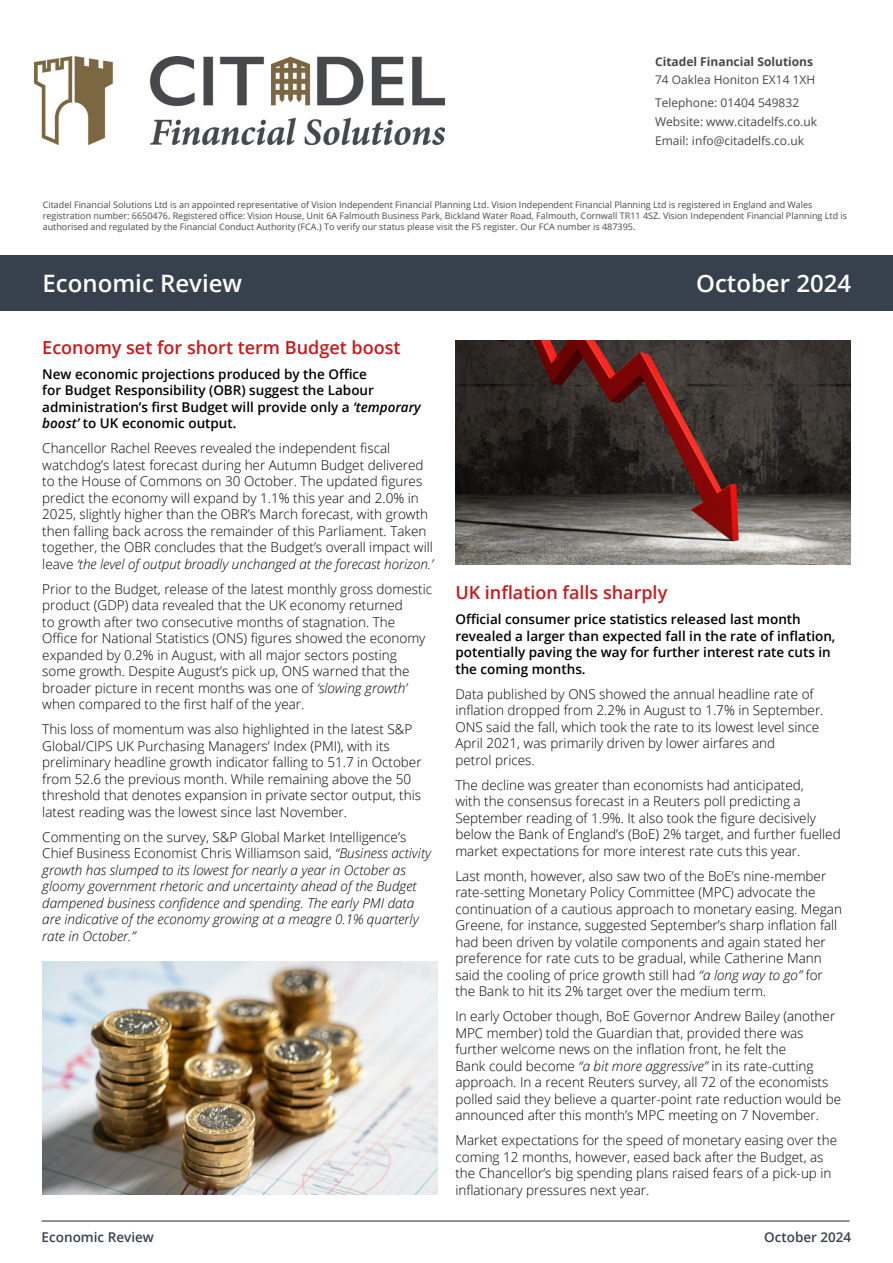
<style>
.page{position:relative;width:893px;height:1263px;background:#fff}
.page>*{position:absolute;margin:0;border:0;box-sizing:border-box;transform-origin:0 0}
.t1{font:600 24px "Open Sans";color:#fff}
.t2{font:600 18px "Open Sans";color:#cd1719}
.t3{font:300 13.5px/16.5px "Open Sans";color:#000}
.t4{font:italic 300 13.5px/16.5px "Open Sans";color:#000}
.t5{font:600 13.5px/16.5px "Open Sans";color:#000}
.t6{font:600 13.5px "Open Sans";color:#37414e}
.t7{font:12px/23px "Open Sans";color:#46484a}
.t8{font:700 12px "Open Sans";color:#46484a}
.t9{font:9px/10.8px "Open Sans";color:#46484a}
.s1{font-style:italic}
.s2{font-style:normal}
</style>
<div class="page">
<hr style="left:42px;top:1220px;width:808px;height:1px;background:#37414e">
<div style="left:0;top:255px;width:893px;height:55px;background:#37414e"></div>
<img style="left:43px;top:962px;width:395px;height:233px">
<img style="left:455px;top:340px;width:395px;height:225px">
<img style="left:35px;top:56px;width:410px;height:89px">
<p class="t8" style="left:655px;top:53px;width:160px">Citadel Financial Solutions</p>
<p class="t7" style="left:655px;top:68px;width:162px">74 Oaklea Honiton EX14 1XH<br>Telephone: 01404 549832</p>
<p class="t7" style="left:655px;top:112px;width:164px;line-height:18.6px">Website: www.citadelfs.co.uk<br>Email: info@citadelfs.co.uk</p>
<p class="t9" style="left:43px;top:199px;width:806px">Citadel Financial Solutions Ltd is an appointed representative of Vision Independent Financial Planning Ltd. Vision Independent Financial Planning Ltd is registered in England and Wales registration number: 6650476. Registered office: Vision House, Unit 6A Falmouth Business Park, Bickland Water Road, Falmouth, Cornwall TR11 4SZ. Vision Independent Financial Planning Ltd is authorised and regulated by the Financial Conduct Authority (FCA.) To verify our status please visit the FS register. Our FCA number is 487395.</p>
<h1 class="t1" style="left:43px;top:267px;width:201px">Economic Review</h1>
<h1 class="t1" style="left:696px;top:267px;width:157px">October 2024</h1>
<h2 class="t2" style="left:42px;top:335px;width:360px">Economy set for short term Budget boost</h2>
<p class="t5" style="left:42px;top:366px;width:380px">New economic projections produced by the Office<br>for Budget Responsibility (OBR) suggest the Labour administration’s first Budget will provide only a <span class="s1">‘temporary boost’</span> to UK economic output.</p>
<p class="t3" style="left:42px;top:440px;width:392px">Chancellor Rachel Reeves revealed the independent fiscal watchdog’s latest forecast during her Autumn Budget delivered to the House of Commons on 30 October. The updated figures predict the economy will expand by 1.1% this year and 2.0% in 2025, slightly higher than the OBR’s March forecast, with growth then falling back across the remainder of this Parliament. Taken together, the OBR concludes that the Budget’s overall impact will leave <span class="s1">‘the level of output broadly unchanged at the forecast horizon.’</span></p>
<p class="t3" style="left:42px;top:580px;width:391px">Prior to the Budget, release of the latest monthly gross domestic product (GDP) data revealed that the UK economy returned<br>to growth after two consecutive months of stagnation. The Office for National Statistics (ONS) figures showed the economy expanded by 0.2% in August, with all major sectors posting some growth. Despite August’s pick up, ONS warned that the broader picture in recent months was one of <span class="s1">‘slowing growth’ </span>when compared to the first half of the year.</p>
<p class="t3" style="left:42px;top:721px;width:381px">This loss of momentum was also highlighted in the latest S&amp;P Global/CIPS UK Purchasing Managers’ Index (PMI), with its preliminary headline growth indicator falling to 51.7 in October from 52.6 the previous month. While remaining above the 50 threshold that denotes expansion in private sector output, this latest reading was the lowest since last November.</p>
<p class="t4" style="left:42px;top:828px;width:390px"><span class="s2">Commenting on the survey, S&amp;P Global Market Intelligence’s Chief Business Economist Chris Williamson said,</span> “Business activity growth has slumped to its lowest for nearly a year in October as gloomy government rhetoric and uncertainty ahead of the Budget dampened business confidence and spending. The early PMI data are indicative of the economy growing at a meagre 0.1% quarterly rate in October.”</p>
<h2 class="t2" style="left:455px;top:580px;width:213px">UK inflation falls sharply</h2>
<p class="t5" style="left:455px;top:611px;width:382px">Official consumer price statistics released last month revealed a larger than expected fall in the rate of inflation, potentially paving the way for further interest rate cuts in the coming months.</p>
<p class="t3" style="left:455px;top:685px;width:370px">Data published by ONS showed the annual headline rate of inflation dropped from 2.2% in August to 1.7% in September.<br>ONS said the fall, which took the rate to its lowest level since April 2021, was primarily driven by lower airfares and<br>petrol prices.</p>
<p class="t3" style="left:455px;top:776px;width:387px">The decline was greater than economists had anticipated,<br>with the consensus forecast in a Reuters poll predicting a September reading of 1.9%. It also took the figure decisively below the Bank of England’s (BoE) 2% target, and further fuelled market expectations for more interest rate cuts this year.</p>
<p class="t3" style="left:455px;top:867px;width:388px">Last month, however, also saw two of the BoE’s nine-member rate-setting Monetary Policy Committee (MPC) advocate the continuation of a cautious approach to monetary easing. Megan Greene, for instance, suggested September’s sharp inflation fall had been driven by volatile components and again stated her preference for rate cuts to be gradual, while Catherine Mann said the cooling of price growth still had <span class="s1">“a long way to go”</span> for the Bank to hit its 2% target over the medium term.</p>
<p class="t3" style="left:455px;top:1007px;width:387px">In early October though, BoE Governor Andrew Bailey (another MPC member) told the Guardian that, provided there was further welcome news on the inflation front, he felt the<br>Bank could become <span class="s1">“a bit more aggressive”</span> in its rate-cutting approach. In a recent Reuters survey, all 72 of the economists polled said they believe a quarter-point rate reduction would be announced after this month’s MPC meeting on 7 November.</p>
<p class="t3" style="left:455px;top:1131px;width:383px">Market expectations for the speed of monetary easing over the coming 12 months, however, eased back after the Budget, as the Chancellor’s big spending plans raised fears of a pick-up in inflationary pressures next year.</p>
<p class="t6" style="left:42px;top:1227px;width:114px">Economic Review</p>
<p class="t6" style="left:764px;top:1227px;width:89px">October 2024</p>
</div>
